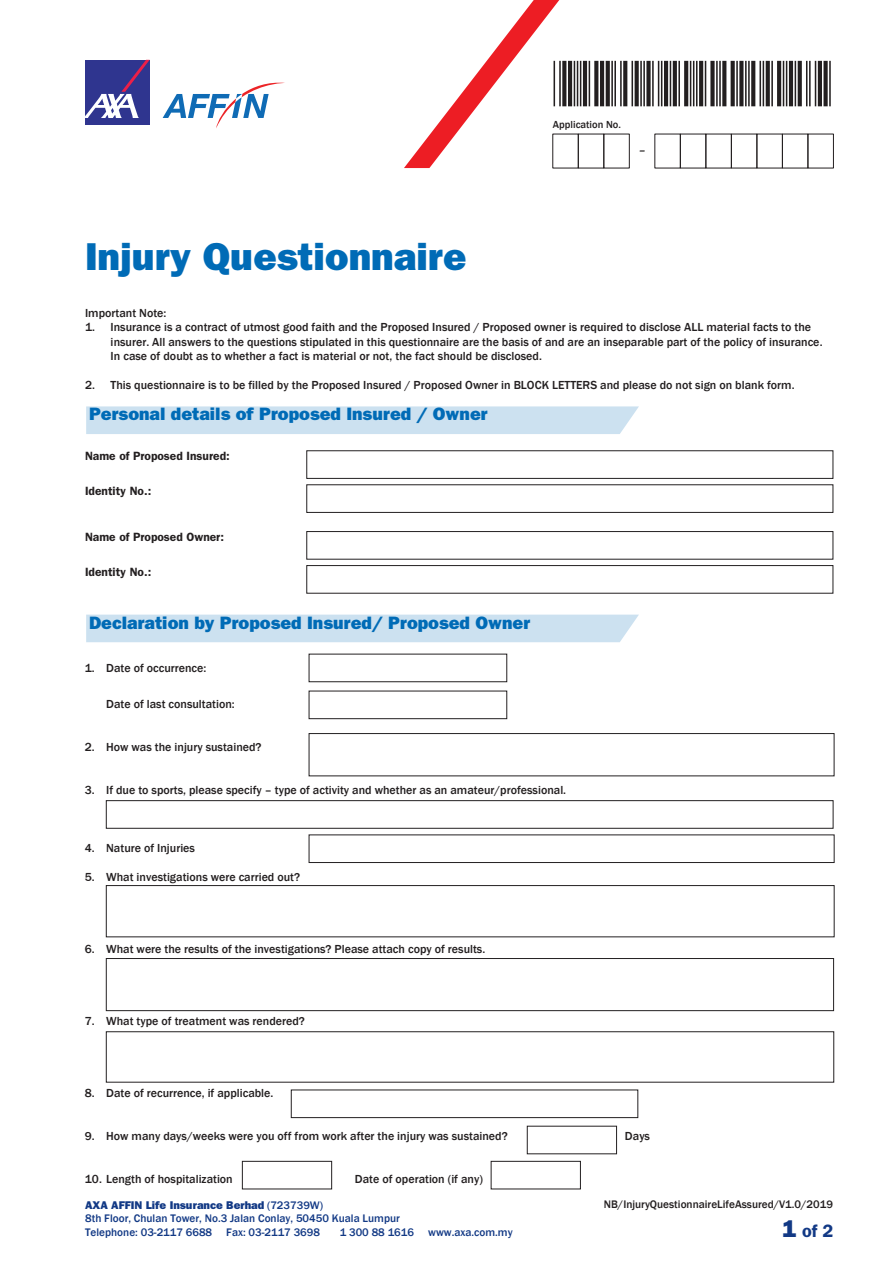
<style>
.page{position:relative;width:893px;height:1263px;background:#fff}
.page>*{position:absolute;margin:0;border:0;box-sizing:border-box;transform-origin:0 0}
.t1{font:60.6px "Free 3 of 9";color:#231f20}
.t2{font:800 39px "Franklin Gothic";color:#006bb6}
.t3{font:800 18px "Franklin Gothic";color:#006bb6}
.t4{font:600 18px "Franklin Gothic";color:#123985}
.t5{font:12.75px "Franklin Gothic";color:#231f20}
.t6{font:500 12px/14.4px "Franklin Gothic";color:#231f20}
.t7{font:600 12px "Franklin Gothic";color:#231f20}
.t8{font:italic 500 12px "Franklin Gothic";color:#231f20}
.t9{font:500 11.25px/13.5px "Franklin Gothic";color:#123985}
.t10{font:500 11.25px "Franklin Gothic";color:#231f20}
.t11{font:800 11.25px "Franklin Gothic";color:#123985}
.t12{font:500 10.5px "Franklin Gothic";color:#231f20}
.s1{font-weight:500}
.s2{font-weight:800;font-size:24px}
</style>
<div class="page">
<svg style="left:404px;top:0;width:155px;height:168px"></svg>
<div style="left:553px;top:60px;width:280px;height:34px;background:#fff"></div>
<div style="left:106px;top:800px;width:727px;height:29px;border:1px solid #232021"></div>
<div style="left:106px;top:885px;width:728px;height:52px;border:1px solid #232021"></div>
<div style="left:309px;top:654px;width:198px;height:28px;border:1px solid #232021"></div>
<div style="left:309px;top:691px;width:198px;height:28px;border:1px solid #232021"></div>
<div style="left:309px;top:733px;width:525px;height:43px;border:1px solid #232021"></div>
<div style="left:309px;top:834px;width:525px;height:29px;border:1px solid #232021"></div>
<div style="left:106px;top:958px;width:728px;height:53px;border:1px solid #232021"></div>
<div style="left:578px;top:134px;width:26px;height:34px;border:1px solid #231f20"></div>
<div style="left:603px;top:134px;width:27px;height:34px;border:1px solid #231f20"></div>
<div style="left:680px;top:134px;width:26px;height:34px;border:1px solid #231f20"></div>
<div style="left:705px;top:134px;width:27px;height:34px;border:1px solid #231f20"></div>
<div style="left:731px;top:134px;width:26px;height:34px;border:1px solid #231f20"></div>
<div style="left:756px;top:134px;width:27px;height:34px;border:1px solid #231f20"></div>
<div style="left:782px;top:134px;width:26px;height:34px;border:1px solid #231f20"></div>
<div style="left:807px;top:134px;width:27px;height:34px;border:1px solid #231f20"></div>
<div style="left:86px;top:406px;width:553px;height:28px;background:#cce1f0"></div>
<div style="left:306px;top:450px;width:527px;height:29px;border:1px solid #232021"></div>
<div style="left:306px;top:484px;width:527px;height:29px;border:1px solid #232021"></div>
<div style="left:306px;top:531px;width:527px;height:29px;border:1px solid #232021"></div>
<div style="left:306px;top:565px;width:527px;height:29px;border:1px solid #232021"></div>
<div style="left:86px;top:615px;width:553px;height:27px;background:#cce1f0"></div>
<div style="left:106px;top:1031px;width:728px;height:51px;border:1px solid #232021"></div>
<div style="left:291px;top:1089px;width:347px;height:29px;border:1px solid #232021"></div>
<div style="left:242px;top:1161px;width:90px;height:28px;border:1px solid #232021"></div>
<div style="left:491px;top:1161px;width:90px;height:28px;border:1px solid #232021"></div>
<div style="left:85px;top:60px;width:65px;height:64px;background:#2f358f"></div>
<svg style="left:85px;top:60px;width:65px;height:58px"></svg>
<svg style="left:163px;top:82px;width:122px;height:46px"></svg>
<h1 class="t1" style="left:554px;top:50px;width:280px">*NMY1INJRIS*</h1>
<p class="t5" style="left:645px;top:72px;width:86px">*NMY1INJRIS*</p>
<h2 class="t2" style="left:85px;top:234px;width:383px">Injury Questionnaire</h2>
<p class="t12" style="left:553px;top:118px;width:70px">Application No.</p>
<p class="t8" style="left:639px;top:143px;width:9px">–</p>
<p class="t6" style="left:85px;top:306px;width:83px">Important Note:</p>
<p class="t6" style="left:111px;top:320px;width:713px;text-indent:-26px">1. Insurance is a contract of utmost good faith and the Proposed Insured / Proposed owner is required to disclose ALL material facts to the insurer. All answers to the questions stipulated in this questionnaire are the basis of and are an inseparable part of the policy of insurance.<br>In case of doubt as to whether a fact is material or not, the fact should be disclosed.</p>
<p class="t6" style="left:85px;top:378px;width:711px">2. This questionnaire is to be filled by the Proposed Insured / Proposed Owner in BLOCK LETTERS and please do not sign on blank form.</p>
<h3 class="t3" style="left:89px;top:404px;width:400px">Personal details of Proposed Insured / Owner</h3>
<p class="t7" style="left:85px;top:449px;width:146px">Name of Proposed Insured:</p>
<p class="t7" style="left:85px;top:484px;width:68px">Identity No.:</p>
<p class="t7" style="left:85px;top:530px;width:140px">Name of Proposed Owner:</p>
<p class="t7" style="left:85px;top:564px;width:68px">Identity No.:</p>
<h3 class="t3" style="left:89px;top:612px;width:443px">Declaration by Proposed Insured/ Proposed Owner</h3>
<p class="t6" style="left:85px;top:661px;width:123px">1. Date of occurrence:</p>
<p class="t6" style="left:106px;top:697px;width:130px">Date of last consultation:</p>
<p class="t6" style="left:85px;top:740px;width:178px">2. How was the injury sustained?</p>
<p class="t6" style="left:85px;top:783px;width:483px">3. If due to sports, please specify – type of activity and whether as an amateur/professional.</p>
<p class="t6" style="left:85px;top:841px;width:112px">4. Nature of Injuries</p>
<p class="t6" style="left:85px;top:870px;width:217px">5. What investigations were carried out?</p>
<p class="t6" style="left:85px;top:942px;width:402px">6. What were the results of the investigations? Please attach copy of results.</p>
<p class="t6" style="left:85px;top:1014px;width:221px">7. What type of treatment was rendered?</p>
<p class="t6" style="left:85px;top:1086px;width:190px">8. Date of recurrence, if applicable.</p>
<p class="t6" style="left:85px;top:1129px;width:424px">9. How many days/weeks were you off from work after the injury was sustained?</p>
<p class="t6" style="left:625px;top:1129px;width:27px">Days</p>
<p class="t6" style="left:85px;top:1172px;width:149px">10. Length of hospitalization</p>
<p class="t6" style="left:355px;top:1172px;width:129px">Date of operation (if any)</p>
<p class="t11" style="left:85px;top:1198px;width:239px">AXA AFFIN Life Insurance Berhad <span class="s1">(723739W)</span></p>
<p class="t10" style="left:604px;top:1197px;width:231px">NB/InjuryQuestionnaireLifeAssured/V1.0/2019</p>
<p class="t9" style="left:85px;top:1212px;width:316px">8th Floor, Chulan Tower, No.3 Jalan Conlay, 50450 Kuala Lumpur<br>Telephone: 03-2117 6688 Fax: 03-2117 3698</p>
<h3 class="t4" style="left:782px;top:1220px;width:53px"><span class="s2">1</span> of 2</h3>
<p class="t9" style="left:340px;top:1225px;width:76px">1 300 88 1616</p>
<p class="t9" style="left:428px;top:1225px;width:86px">www.axa.com.my</p>
</div>
